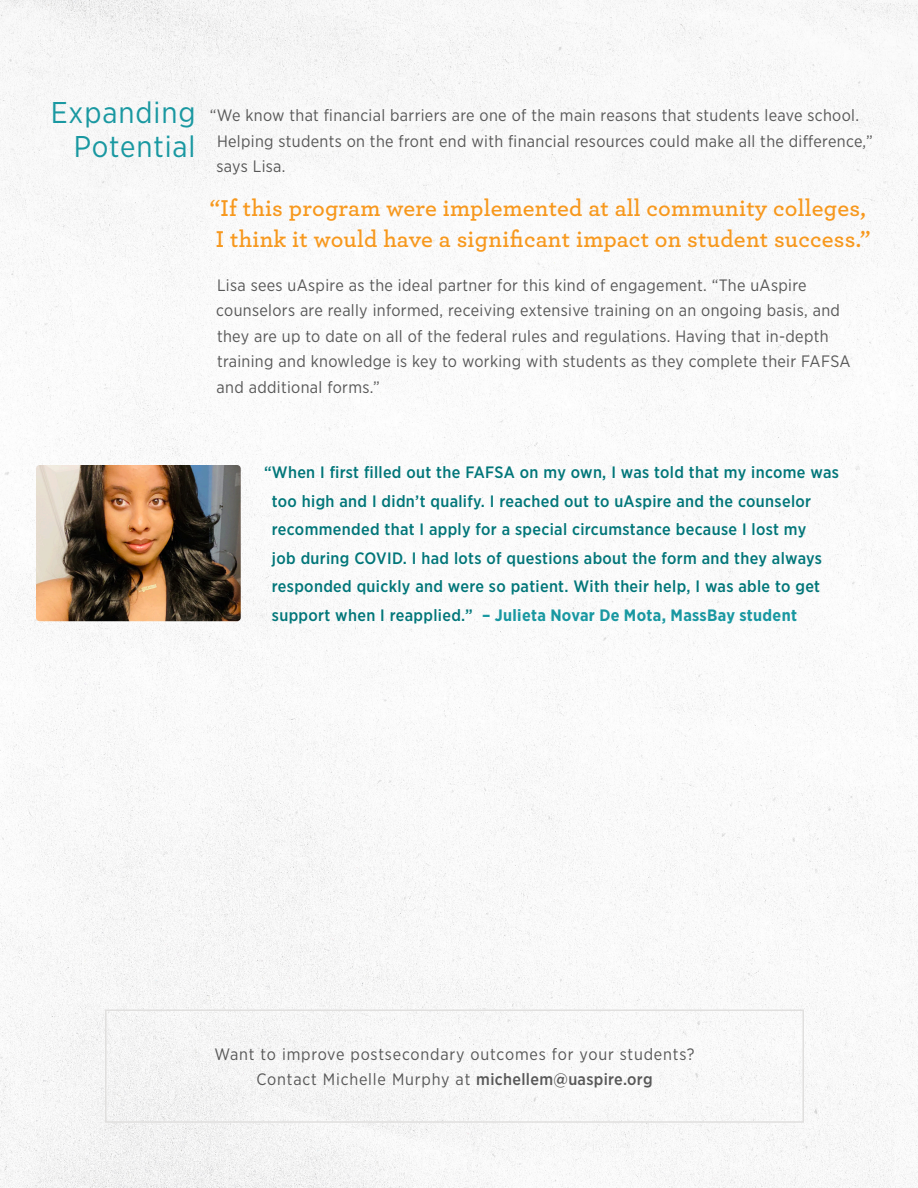
<style>
.page{position:relative;width:918px;height:1188px;background:#fff}
.page>*{position:absolute;margin:0;border:0;box-sizing:border-box;transform-origin:0 0}
.t1{font:30px/34.5px "Gotham Narrow";letter-spacing:.03em;color:#1998a1;text-align:right}
.t2{font:600 24px/31.5px "Archer";letter-spacing:.01em;color:#f7981d}
.t3{font:16.5px/25.5px "Gotham Narrow";letter-spacing:.02em;color:#585858}
.t4{font:500 16.5px/28.5px "Gotham Narrow";letter-spacing:.02em;color:#017679}
.t5{font:16.5px "Gotham Narrow";letter-spacing:.05em;color:#585858}
.s1{font-weight:700;color:#1998a1}
.s2{font-weight:500}
</style>
<div class="page">
<img style="left:0;top:0;width:918px;height:1188px">
<div style="left:105px;top:1010px;width:699px;height:113px;border:2px solid #e0dfde"></div>
<img style="left:36px;top:465px;width:205px;height:156px">
<p class="t1" style="left:51px;top:95px;width:146px">Expanding<br>Potential</p>
<p class="t3" style="left:217px;top:102px;width:658px;text-indent:-7px">“We know that financial barriers are one of the main reasons that students leave school.<br>Helping students on the front end with financial resources could make all the difference,” says Lisa.</p>
<p class="t2" style="left:210px;top:191px;width:662px">“If this program were implemented at all community colleges,<br>I think it would have a significant impact on student success.”</p>
<p class="t3" style="left:216px;top:272px;width:636px">Lisa sees uAspire as the ideal partner for this kind of engagement. “The uAspire counselors are really informed, receiving extensive training on an ongoing basis, and they are up to date on all of the federal rules and regulations. Having that in-depth training and knowledge is key to working with students as they complete their FAFSA and additional forms.”</p>
<p class="t4" style="left:272px;top:458px;width:569px;text-indent:-8px">“When I first filled out the FAFSA on my own, I was told that my income was too high and I didn’t qualify. I reached out to uAspire and the counselor recommended that I apply for a special circumstance because I lost my<br>job during COVID. I had lots of questions about the form and they always responded quickly and were so patient. With their help, I was able to get support when I reapplied.” <span class="s1">– Julieta Novar De Mota, MassBay student</span></p>
<p class="t5" style="left:214px;top:1044px;width:482px">Want to improve postsecondary outcomes for your students?</p>
<p class="t5" style="left:256px;top:1069px;width:398px">Contact Michelle Murphy at <span class="s2">michellem@uaspire.org</span></p>
</div>
